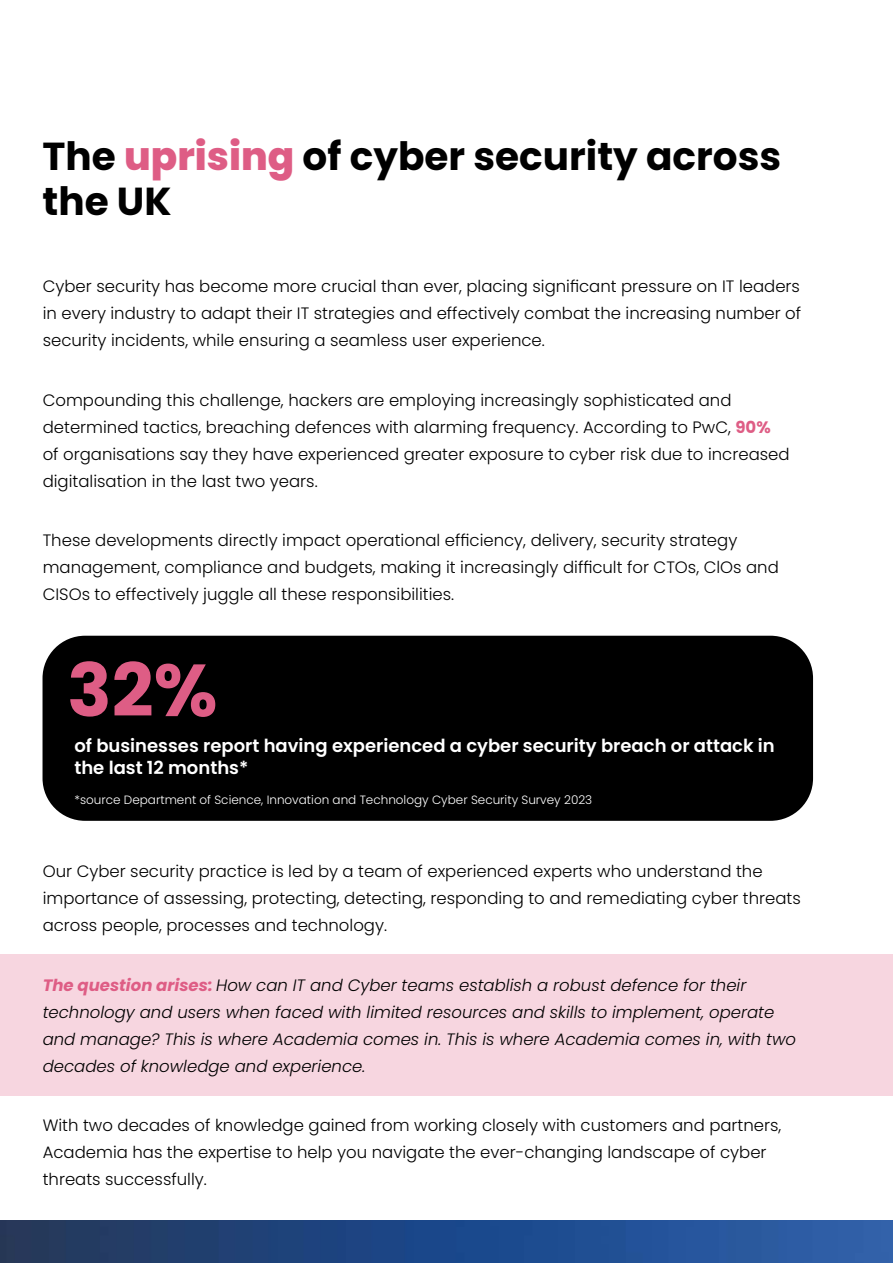
<style>
.page{position:relative;width:893px;height:1263px;background:#fff}
.page>*{position:absolute;margin:0;border:0;box-sizing:border-box;transform-origin:0 0}
.t1{font:700 73.5px "Poppins";color:#de5d85}
.t2{font:700 39px/45px "Poppins";color:#000}
.t3{font:600 18px/21.6px "Poppins";color:#fff}
.t4{font:300 16.5px/27px "Poppins";color:#000}
.t5{font:italic 300 16.5px/27px "Poppins";color:#000}
.t6{font:300 12px "Poppins";color:#fff}
.s1{font-weight:800;color:#de5d85}
.s2{font-weight:700;color:#de5d85}
</style>
<div class="page">
<div style="left:0;top:954px;width:893px;height:141px;background:#f7d6e0"></div>
<div style="left:43px;top:636px;width:770px;height:185px;background:#000;border-radius:43px"></div>
<img style="left:0;top:1220px;width:893px;height:43px">
<h2 class="t2" style="left:43px;top:134px;width:740px">The <span class="s1">uprising</span> of cyber security across the UK</h2>
<p class="t4" style="left:43px;top:273px;width:760px;text-align:justify">Cyber security has become more crucial than ever, placing significant pressure on IT leaders in every industry to adapt their IT strategies and effectively combat the increasing number of security incidents, while ensuring a seamless user experience.</p>
<p class="t4" style="left:43px;top:387px;width:748px">Compounding this challenge, hackers are employing increasingly sophisticated and determined tactics, breaching defences with alarming frequency. According to PwC, <span class="s2">90% </span>of organisations say they have experienced greater exposure to cyber risk due to increased digitalisation in the last two years.</p>
<p class="t4" style="left:43px;top:527px;width:738px">These developments directly impact operational efficiency, delivery, security strategy management, compliance and budgets, making it increasingly difficult for CTOs, ClOs and<br>CISOs to effectively juggle all these responsibilities.</p>
<h1 class="t1" style="left:67px;top:648px;width:152px">32%</h1>
<p class="t3" style="left:74px;top:735px;width:702px">of businesses report having experienced a cyber security breach or attack in the last 12 months*</p>
<p class="t6" style="left:74px;top:793px;width:519px">*source Department of Science, Innovation and Technology Cyber Security Survey 2023</p>
<p class="t4" style="left:43px;top:858px;width:760px">Our Cyber security practice is led by a team of experienced experts who understand the importance of assessing, protecting, detecting, responding to and remediating cyber threats across people, processes and technology.</p>
<p class="t5" style="left:43px;top:972px;width:755px"><span class="s2">The question arises:</span> How can IT and Cyber teams establish a robust defence for their technology and users when faced with limited resources and skills to implement, operate and manage? This is where Academia comes in. This is where Academia comes in, with two decades of knowledge and experience.</p>
<p class="t4" style="left:43px;top:1112px;width:740px">With two decades of knowledge gained from working closely with customers and partners,<br>Academia has the expertise to help you navigate the ever-changing landscape of cyber threats successfully.</p>
</div>
